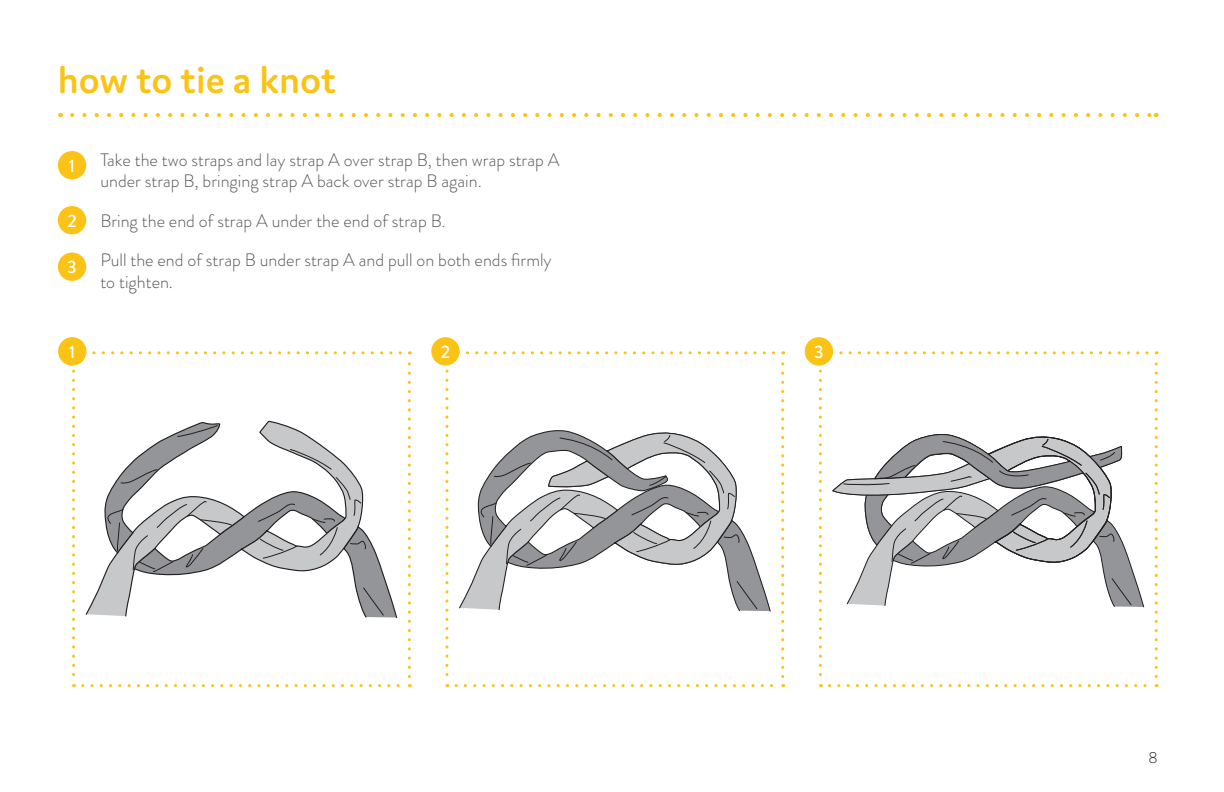
<style>
.page{position:relative;width:1224px;height:792px;background:#fff}
.page>*{position:absolute;margin:0;border:0;box-sizing:border-box;transform-origin:0 0}
.t1{font:600 40px "Domus";color:#fac315}
.t2{font:300 18px/21.6px "Brandon Grotesque";color:#57585a}
.t3{font:500 18px "Brandon Grotesque";color:#fff}
.t4{font:300 16px "Brandon Grotesque";color:#131f22}
</style>
<div class="page">
<div style="left:58px;top:151px;width:28px;height:28px;background:#fac315;border-radius:50%"></div>
<div style="left:58px;top:206px;width:28px;height:28px;background:#fac315;border-radius:50%"></div>
<div style="left:58px;top:253px;width:28px;height:28px;background:#fac315;border-radius:50%"></div>
<svg style="left:72px;top:113px;width:1078px;height:4px"></svg>
<svg style="left:85px;top:420px;width:313px;height:198px"></svg>
<svg style="left:72px;top:369px;width:3px;height:318px"></svg>
<svg style="left:83px;top:684px;width:327px;height:3px"></svg>
<svg style="left:408px;top:351px;width:3px;height:326px"></svg>
<svg style="left:86px;top:351px;width:314px;height:3px"></svg>
<svg style="left:459px;top:430px;width:312px;height:182px"></svg>
<svg style="left:445px;top:369px;width:3px;height:318px"></svg>
<svg style="left:456px;top:684px;width:328px;height:3px"></svg>
<svg style="left:781px;top:351px;width:3px;height:326px"></svg>
<svg style="left:466px;top:351px;width:308px;height:3px"></svg>
<svg style="left:832px;top:434px;width:313px;height:174px"></svg>
<svg style="left:819px;top:369px;width:3px;height:318px"></svg>
<svg style="left:829px;top:684px;width:328px;height:3px"></svg>
<svg style="left:1155px;top:351px;width:3px;height:326px"></svg>
<svg style="left:833px;top:351px;width:314px;height:3px"></svg>
<div style="left:58px;top:337px;width:28px;height:29px;background:#fac315;border-radius:50%"></div>
<div style="left:431px;top:337px;width:29px;height:29px;background:#fac315;border-radius:50%"></div>
<div style="left:805px;top:337px;width:28px;height:29px;background:#fac315;border-radius:50%"></div>
<p class="t1" style="left:58px;top:58px;width:280px">how to tie a knot</p>
<p class="t3" style="left:69px;top:153px;width:8px">1</p>
<p class="t3" style="left:67px;top:208px;width:11px">2</p>
<p class="t3" style="left:67px;top:254px;width:11px">3</p>
<p class="t2" style="left:100px;top:149px;width:461px">Take the two straps and lay strap A over strap B, then wrap strap A under strap B, bringing strap A back over strap B again.</p>
<p class="t2" style="left:100px;top:210px;width:347px">Bring the end of strap A under the end of strap B.</p>
<p class="t2" style="left:100px;top:250px;width:453px">Pull the end of strap B under strap A and pull on both ends firmly to tighten.</p>
<p class="t3" style="left:69px;top:339px;width:8px">1</p>
<p class="t3" style="left:441px;top:339px;width:11px">2</p>
<p class="t3" style="left:814px;top:339px;width:11px">3</p>
<p class="t4" style="left:1149px;top:747px;width:11px">8</p>
</div>
